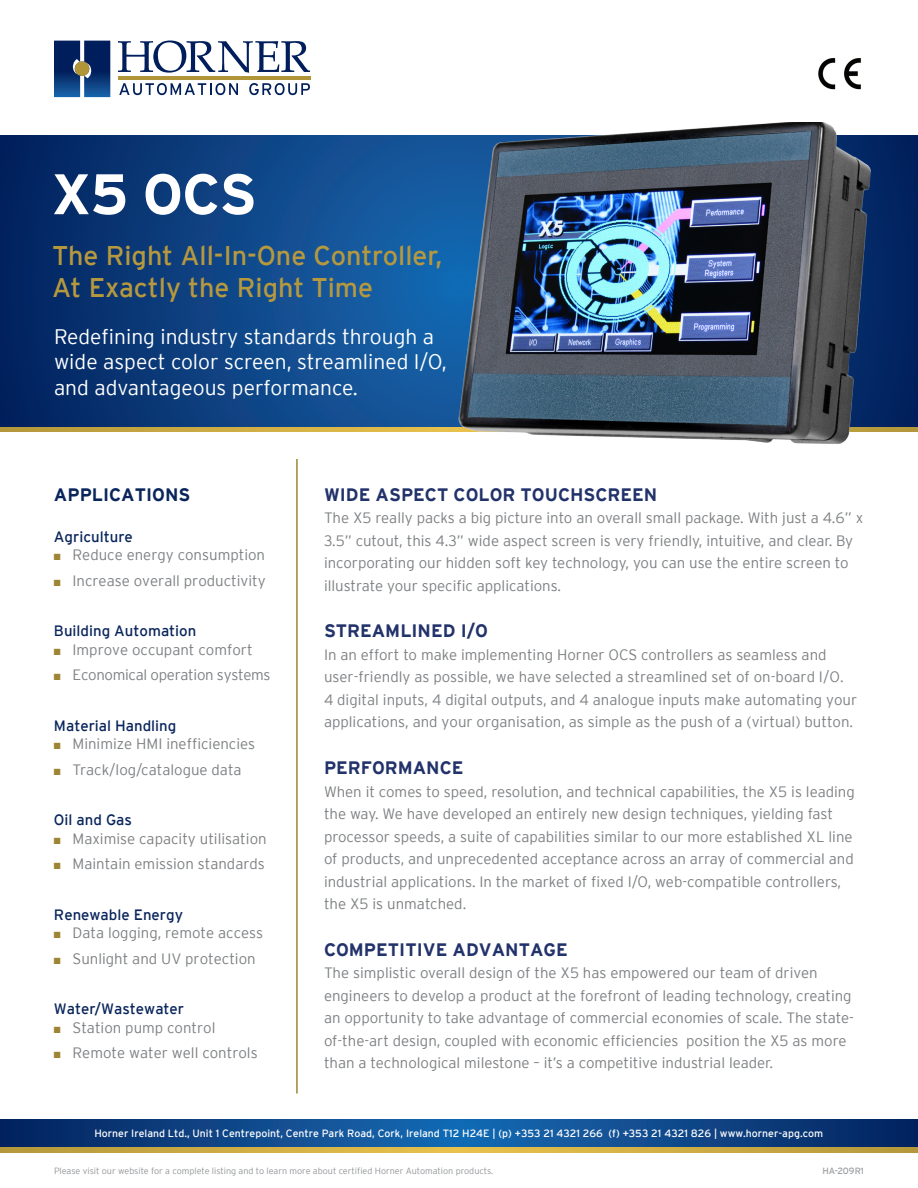
<style>
.page{position:relative;width:918px;height:1188px;background:#fff}
.page>*{position:absolute;margin:0;border:0;box-sizing:border-box;transform-origin:0 0}
.t1{font:700 57px "Interstate";color:#fff}
.t2{font:27px "Interstate";color:#b6993e}
.t3{font:300 21px "Interstate";color:#fff}
.t4{font:700 18px "Interstate";color:#22326a}
.t5{font:700 18px "Interstate";color:#09255b}
.t6{font:300 15px/22.5px "Interstate";color:#7e8083}
.t7{font:15px "Interstate";color:#09255b}
.t8{font:300 15px "Interstate";letter-spacing:-.02em;color:#7e8083}
.t9{font:10.5px "Interstate";color:#fff}
.t10{font:300 9px "Interstate";color:#939598}
.t11{font:9px "Interstate";color:#9b9da0}
.s1{color:#9d8534}
</style>
<div class="page">
<svg style="left:118px;top:40px;width:192px;height:33px"></svg>
<hr style="left:118px;top:76px;width:192px;height:4px;background:#b19539">
<svg style="left:54px;top:41px;width:56px;height:56px;background:#193f79"></svg>
<div style="left:75px;top:61px;width:14px;height:15px;background:#b19539;border-radius:50%"></div>
<svg style="left:119px;top:83px;width:119px;height:12px"></svg>
<svg style="left:249px;top:83px;width:61px;height:12px"></svg>
<img style="left:818px;top:58px;width:43px;height:32px">
<svg style="left:0;top:135px;width:918px;height:293px;background:#0d4080"></svg>
<svg style="left:0;top:428px;width:918px;height:4px;background:#cbaa43"></svg>
<img style="left:446px;top:122px;width:440px;height:322px">
<hr style="left:296px;top:459px;width:2px;height:635px;background:#9d8534">
<svg style="left:0;top:1120px;width:918px;height:28px;background:#144a85"></svg>
<svg style="left:0;top:1148px;width:918px;height:4px;background:#ceac44"></svg>
<p class="t1" style="left:51px;top:162px;width:207px">X5 OCS</p>
<p class="t2" style="left:52px;top:240px;width:392px">The Right All-In-One Controller,</p>
<p class="t2" style="left:52px;top:272px;width:322px">At Exactly the Right Time</p>
<p class="t3" style="left:54px;top:325px;width:382px">Redefining industry standards through a</p>
<p class="t3" style="left:54px;top:350px;width:394px">wide aspect color screen, streamlined I/O,</p>
<p class="t3" style="left:54px;top:375px;width:305px">and advantageous performance.</p>
<p class="t5" style="left:54px;top:485px;width:138px">APPLICATIONS</p>
<p class="t7" style="left:54px;top:528px;width:81px">Agriculture</p>
<p class="t6" style="left:54px;top:543px;width:213px"><span class="s1">■</span> Reduce energy consumption</p>
<p class="t6" style="left:54px;top:569px;width:213px"><span class="s1">■</span> Increase overall productivity</p>
<p class="t7" style="left:54px;top:623px;width:144px">Building Automation</p>
<p class="t6" style="left:54px;top:638px;width:200px"><span class="s1">■</span> Improve occupant comfort</p>
<p class="t8" style="left:54px;top:666px;width:218px"><span class="s1">■</span> Economical operation systems</p>
<p class="t7" style="left:54px;top:717px;width:124px">Material Handling</p>
<p class="t6" style="left:54px;top:732px;width:203px"><span class="s1">■</span> Minimize HMI inefficiencies</p>
<p class="t6" style="left:54px;top:758px;width:189px"><span class="s1">■</span> Track/log/catalogue data</p>
<p class="t7" style="left:54px;top:812px;width:79px">Oil and Gas</p>
<p class="t6" style="left:54px;top:827px;width:214px"><span class="s1">■</span> Maximise capacity utilisation</p>
<p class="t6" style="left:54px;top:852px;width:212px"><span class="s1">■</span> Maintain emission standards</p>
<p class="t7" style="left:54px;top:906px;width:131px">Renewable Energy</p>
<p class="t6" style="left:54px;top:921px;width:211px"><span class="s1">■</span> Data logging, remote access</p>
<p class="t6" style="left:54px;top:947px;width:203px"><span class="s1">■</span> Sunlight and UV protection</p>
<p class="t7" style="left:54px;top:1001px;width:132px">Water/Wastewater</p>
<p class="t6" style="left:54px;top:1016px;width:163px"><span class="s1">■</span> Station pump control</p>
<p class="t6" style="left:54px;top:1041px;width:205px"><span class="s1">■</span> Remote water well controls</p>
<p class="t4" style="left:324px;top:485px;width:335px">WIDE ASPECT COLOR TOUCHSCREEN</p>
<p class="t6" style="left:324px;top:506px;width:541px">The X5 really packs a big picture into an overall small package. With just a 4.6” x 3.5” cutout, this 4.3” wide aspect screen is very friendly, intuitive, and clear. By incorporating our hidden soft key technology, you can use the entire screen to illustrate your specific applications.</p>
<p class="t4" style="left:324px;top:621px;width:166px">STREAMLINED I/O</p>
<p class="t6" style="left:324px;top:643px;width:535px">In an effort to make implementing Horner OCS controllers as seamless and user-friendly as possible, we have selected a streamlined set of on-board I/O.<br>4 digital inputs, 4 digital outputs, and 4 analogue inputs make automating your applications, and your organisation, as simple as the push of a (virtual) button.</p>
<p class="t4" style="left:324px;top:758px;width:141px">PERFORMANCE</p>
<p class="t6" style="left:324px;top:780px;width:532px">When it comes to speed, resolution, and technical capabilities, the X5 is leading the way. We have developed an entirely new design techniques, yielding fast processor speeds, a suite of capabilities similar to our more established XL line of products, and unprecedented acceptance across an array of commercial and industrial applications. In the market of fixed I/O, web-compatible controllers, the X5 is unmatched.</p>
<p class="t4" style="left:324px;top:939px;width:245px">COMPETITIVE ADVANTAGE</p>
<p class="t6" style="left:324px;top:962px;width:532px">The simplistic overall design of the X5 has empowered our team of driven engineers to develop a product at the forefront of leading technology, creating an opportunity to take advantage of commercial economies of scale. The state&shy;of-the-art design, coupled with economic efficiencies position the X5 as more than a technological milestone – it’s a competitive industrial leader.</p>
<p class="t9" style="left:94px;top:1128px;width:730px">Horner Ireland Ltd., Unit 1 Centrepoint, Centre Park Road, Cork, Ireland T12 H24E | (p) +353 21 4321 266 (f) +353 21 4321 826 | www.horner-apg.com</p>
<p class="t10" style="left:54px;top:1166px;width:441px">Please visit our website for a complete listing and to learn more about certified Horner Automation products.</p>
<p class="t11" style="left:822px;top:1166px;width:43px">HA-209R1</p>
</div>
